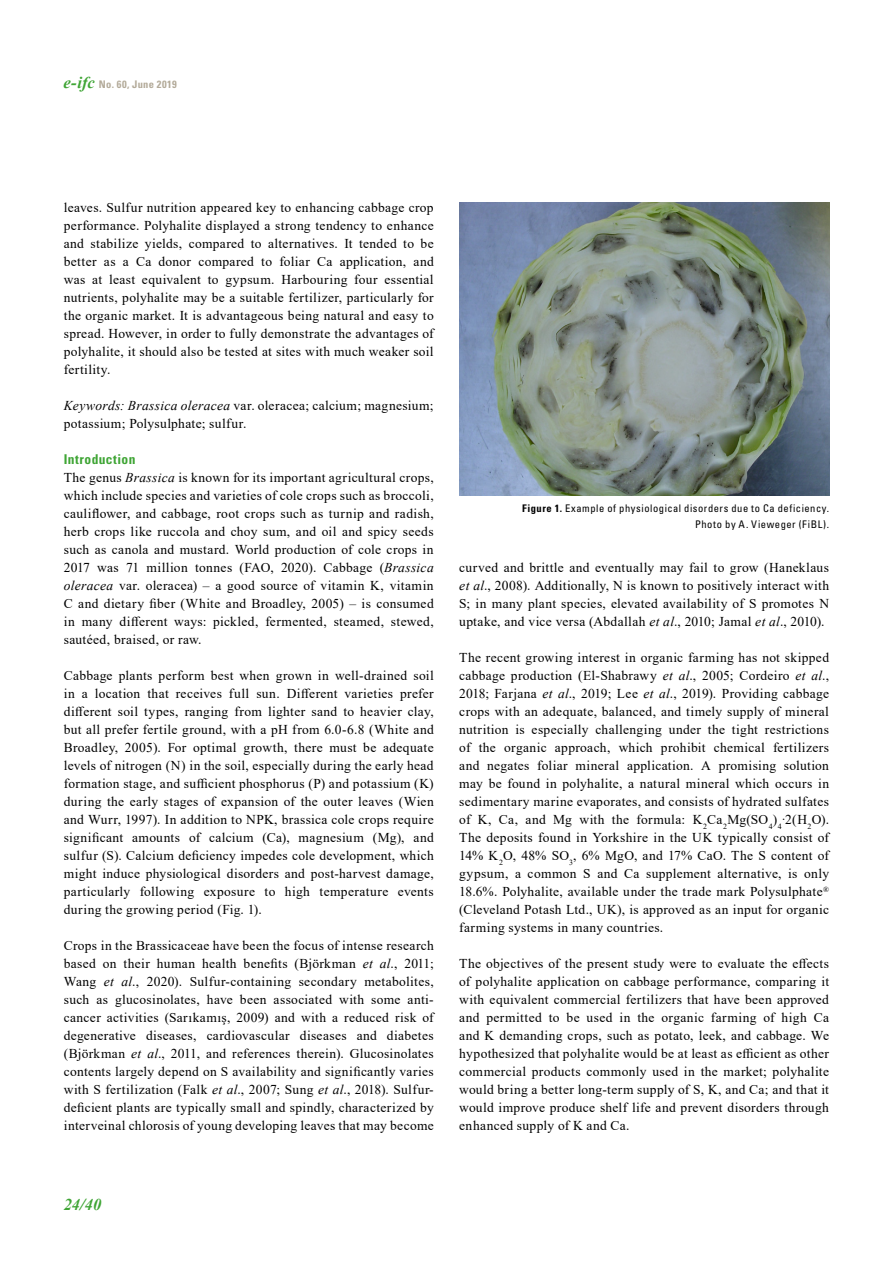
<style>
.page{position:relative;width:893px;height:1263px;background:#fff}
.page>*{position:absolute;margin:0;border:0;box-sizing:border-box;transform-origin:0 0}
.t1{font:italic 700 16.5px "Times New Roman";color:#3fa535}
.t2{font:13.5px/18px "Times New Roman";letter-spacing:.025em;color:#000;text-align:justify}
.t3{font:700 condensed 13.5px "Univers LT Std";letter-spacing:.03em;color:#3fa535}
.t4{font:condensed 10.5px/16.5px "Univers LT Std";letter-spacing:.055em;color:#000;text-align:right}
.t5{font:700 condensed 10.5px "Univers LT Std";letter-spacing:.035em;color:#b3aa99}
.s1{font-family:"Times New Roman";font-style:italic;font-stretch:normal;font-size:16.5px;color:#3fa535}
.s2{font-style:italic}
.s3{font-weight:700}
</style>
<div class="page">
<img style="left:459px;top:202px;width:370px;height:293px">
<p class="t5" style="left:63px;top:78px;width:115px"><span class="s1">e-ifc</span> No. 60, June 2019</p>
<p class="t2" style="left:64px;top:198px;width:371px">leaves. Sulfur nutrition appeared key to enhancing cabbage crop performance. Polyhalite displayed a strong tendency to enhance and stabilize yields, compared to alternatives. It tended to be better as a Ca donor compared to foliar Ca application, and was at least equivalent to gypsum. Harbouring four essential nutrients, polyhalite may be a suitable fertilizer, particularly for the organic market. It is advantageous being natural and easy to spread. However, in order to fully demonstrate the advantages of polyhalite, it should also be tested at sites with much weaker soil fertility.</p>
<p class="t2" style="left:64px;top:396px;width:371px"><span class="s2">Keywords: Brassica oleracea</span> var. oleracea; calcium; magnesium; potassium; Polysulphate; sulfur.</p>
<p class="t3" style="left:64px;top:451px;width:73px">Introduction</p>
<p class="t2" style="left:64px;top:468px;width:371px">The genus <span class="s2">Brassica</span> is known for its important agricultural crops, which include species and varieties of cole crops such as broccoli, cauliflower, and cabbage, root crops such as turnip and radish, herb crops like ruccola and choy sum, and oil and spicy seeds such as canola and mustard. World production of cole crops in 2017 was 71 million tonnes (FAO, 2020). Cabbage (<span class="s2">Brassica oleracea</span> var. oleracea) – a good source of vitamin K, vitamin C and dietary fiber (White and Broadley, 2005) – is consumed in many different ways: pickled, fermented, steamed, stewed, sautéed, braised, or raw.</p>
<p class="t2" style="left:64px;top:666px;width:371px">Cabbage plants perform best when grown in well-drained soil in a location that receives full sun. Different varieties prefer different soil types, ranging from lighter sand to heavier clay, but all prefer fertile ground, with a pH from 6.0-6.8 (White and Broadley, 2005). For optimal growth, there must be adequate levels of nitrogen (N) in the soil, especially during the early head formation stage, and sufficient phosphorus (P) and potassium (K) during the early stages of expansion of the outer leaves (Wien and Wurr, 1997). In addition to NPK, brassica cole crops require significant amounts of calcium (Ca), magnesium (Mg), and sulfur (S). Calcium deficiency impedes cole development, which might induce physiological disorders and post-harvest damage, particularly following exposure to high temperature events during the growing period (Fig. 1).</p>
<p class="t2" style="left:64px;top:936px;width:371px">Crops in the Brassicaceae have been the focus of intense research based on their human health benefits (Björkman <span class="s2">et al</span>., 2011; Wang <span class="s2">et al</span>., 2020). Sulfur-containing secondary metabolites, such as glucosinolates, have been associated with some anti&shy;cancer activities (Sarıkamış, 2009) and with a reduced risk of degenerative diseases, cardiovascular diseases and diabetes (Björkman <span class="s2">et al</span>., 2011, and references therein). Glucosinolates contents largely depend on S availability and significantly varies with S fertilization (Falk <span class="s2">et al</span>., 2007; Sung <span class="s2">et al</span>., 2018). Sulfur&shy;deficient plants are typically small and spindly, characterized by interveinal chlorosis of young developing leaves that may become</p>
<p class="t4" style="left:522px;top:500px;width:309px"><span class="s3">Figure 1.</span> Example of physiological disorders due to Ca deficiency.<br>Photo by A. Vieweger (FiBL).</p>
<p class="t2" style="left:459px;top:558px;width:371px">curved and brittle and eventually may fail to grow (Haneklaus <span class="s2">et al</span>., 2008). Additionally, N is known to positively interact with S; in many plant species, elevated availability of S promotes N uptake, and vice versa (Abdallah <span class="s2">et al</span>., 2010; Jamal <span class="s2">et al</span>., 2010).</p>
<p class="t2" style="left:459px;top:648px;width:371px">The recent growing interest in organic farming has not skipped cabbage production (El-Shabrawy <span class="s2">et al</span>., 2005; Cordeiro <span class="s2">et al</span>., 2018; Farjana <span class="s2">et al</span>., 2019; Lee <span class="s2">et al</span>., 2019). Providing cabbage crops with an adequate, balanced, and timely supply of mineral nutrition is especially challenging under the tight restrictions of the organic approach, which prohibit chemical fertilizers and negates foliar mineral application. A promising solution may be found in polyhalite, a natural mineral which occurs in sedimentary marine evaporates, and consists of hydrated sulfates of K, Ca, and Mg with the formula: K<sub>2</sub>Ca<sub>2</sub>Mg(SO<sub>4</sub>)<sub>4</sub>·2(H<sub>2</sub>O).<br>The deposits found in Yorkshire in the UK typically consist of 14% K<sub>2</sub>O, 48% SO<sub>3</sub>, 6% MgO, and 17% CaO. The S content of gypsum, a common S and Ca supplement alternative, is only 18.6%. Polyhalite, available under the trade mark Polysulphate<sup>® </sup>(Cleveland Potash Ltd., UK), is approved as an input for organic farming systems in many countries.</p>
<p class="t2" style="left:459px;top:954px;width:371px">The objectives of the present study were to evaluate the effects of polyhalite application on cabbage performance, comparing it with equivalent commercial fertilizers that have been approved and permitted to be used in the organic farming of high Ca and K demanding crops, such as potato, leek, and cabbage. We hypothesized that polyhalite would be at least as efficient as other commercial products commonly used in the market; polyhalite would bring a better long-term supply of S, K, and Ca; and that it would improve produce shelf life and prevent disorders through enhanced supply of K and Ca.</p>
<p class="t1" style="left:64px;top:1193px;width:39px">24/40</p>
</div>
